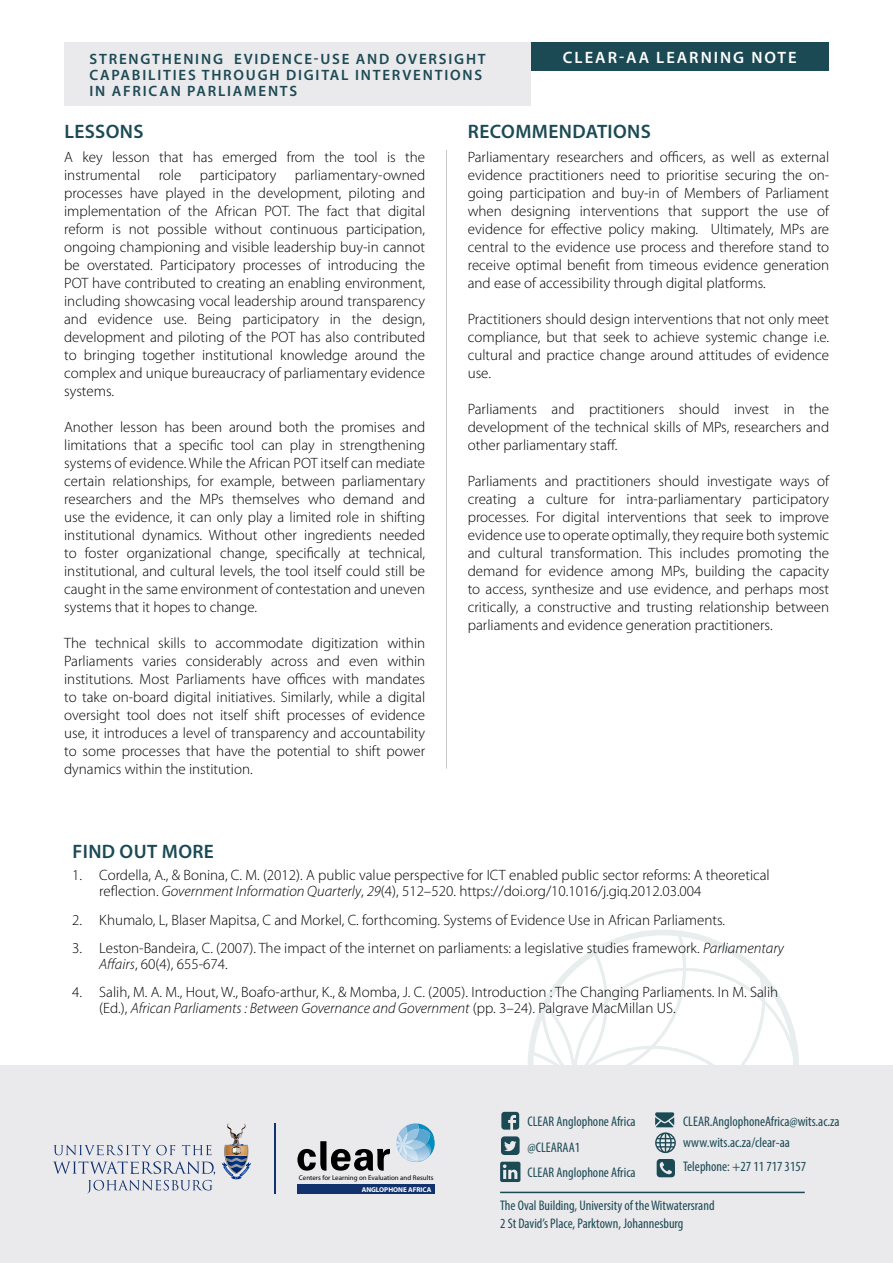
<style>
.page{position:relative;width:893px;height:1263px;background:#fff}
.page>*{position:absolute;margin:0;border:0;box-sizing:border-box;transform-origin:0 0}
.t1{font:600 19.5px "Myriad Pro";letter-spacing:.02em;color:#1b4a55}
.t2{font:600 16.5px "Myriad Pro";letter-spacing:.12em;color:#fff}
.t3{font:300 15px/18px "Myriad Pro";color:#000;text-align:justify}
.t4{font:600 15px/16.2px "Myriad Pro";letter-spacing:.12em;color:#1b4a55}
.t5{font:condensed 13.95px/25.5px "Myriad Pro";color:#1b4a55}
.t6{font:700 7.05px "Myriad Pro";letter-spacing:-.005em;color:#fff}
.t7{font:6.9px "Myriad Pro";color:#000}
.s1{font-style:italic}
</style>
<div class="page">
<hr style="left:446px;top:150px;width:1px;height:619px;background:#c6c6c6">
<div style="left:530px;top:43px;width:299px;height:28px;background:#1b4a55"></div>
<div style="left:64px;top:43px;width:466px;height:63px;background:#eae9eb"></div>
<div style="left:0;top:1065px;width:893px;height:198px;background:#eae9eb"></div>
<div style="left:297px;top:1184px;width:138px;height:10px;background:#12326e"></div>
<svg style="left:297px;top:1141px;width:93px;height:30px"></svg>
<svg style="left:396px;top:1123px;width:39px;height:39px"></svg>
<svg style="left:182px;top:1145px;width:30px;height:10px"></svg>
<svg style="left:54px;top:1145px;width:121px;height:10px"></svg>
<svg style="left:53px;top:1161px;width:162px;height:33px"></svg>
<svg style="left:221px;top:1123px;width:30px;height:56px"></svg>
<hr style="left:274px;top:1123px;width:1px;height:71px;background:#12326e">
<svg style="left:501px;top:1112px;width:18px;height:17px"></svg>
<svg style="left:501px;top:1136px;width:19px;height:19px"></svg>
<svg style="left:500px;top:1162px;width:20px;height:20px"></svg>
<hr style="left:500px;top:1192px;width:305px;height:1px;background:#1b4a55">
<svg style="left:530px;top:932px;width:266px;height:262px"></svg>
<p class="t4" style="left:89px;top:50px;width:398px">STRENGTHENING EVIDENCE-USE AND OVERSIGHT</p>
<p class="t2" style="left:563px;top:47px;width:235px">CLEAR-AA LEARNING NOTE</p>
<p class="t4" style="left:89px;top:67px;width:394px">CAPABILITIES THROUGH DIGITAL INTERVENTIONS<br>IN AFRICAN PARLIAMENTS</p>
<h1 class="t1" style="left:64px;top:119px;width:81px">LESSONS</h1>
<p class="t3" style="left:64px;top:148px;width:363px">A key lesson that has emerged from the tool is the instrumental role participatory parliamentary-owned processes have played in the development, piloting and implementation of the African POT. The fact that digital reform is not possible without continuous participation, ongoing championing and visible leadership buy-in cannot be overstated. Participatory processes of introducing the POT have contributed to creating an enabling environment, including showcasing vocal leadership around transparency and evidence use. Being participatory in the design, development and piloting of the POT has also contributed to bringing together institutional knowledge around the complex and unique bureaucracy of parliamentary evidence systems.</p>
<p class="t3" style="left:64px;top:418px;width:363px">Another lesson has been around both the promises and limitations that a specific tool can play in strengthening systems of evidence. While the African POT itself can mediate certain relationships, for example, between parliamentary researchers and the MPs themselves who demand and use the evidence, it can only play a limited role in shifting institutional dynamics. Without other ingredients needed to foster organizational change, specifically at technical, institutional, and cultural levels, the tool itself could still be caught in the same environment of contestation and uneven systems that it hopes to change.</p>
<p class="t3" style="left:64px;top:634px;width:363px">The technical skills to accommodate digitization within Parliaments varies considerably across and even within institutions. Most Parliaments have offices with mandates to take on-board digital initiatives. Similarly, while a digital oversight tool does not itself shift processes of evidence use, it introduces a level of transparency and accountability to some processes that have the potential to shift power dynamics within the institution.</p>
<h1 class="t1" style="left:468px;top:119px;width:185px">RECOMMENDATIONS</h1>
<p class="t3" style="left:468px;top:148px;width:363px">Parliamentary researchers and officers, as well as external evidence practitioners need to prioritise securing the on&shy;going participation and buy-in of Members of Parliament when designing interventions that support the use of evidence for effective policy making. Ultimately, MPs are central to the evidence use process and therefore stand to receive optimal benefit from timeous evidence generation and ease of accessibility through digital platforms.</p>
<p class="t3" style="left:468px;top:310px;width:363px">Practitioners should design interventions that not only meet compliance, but that seek to achieve systemic change i.e. cultural and practice change around attitudes of evidence use.</p>
<p class="t3" style="left:468px;top:400px;width:363px">Parliaments and practitioners should invest in the development of the technical skills of MPs, researchers and other parliamentary staff.</p>
<p class="t3" style="left:468px;top:472px;width:363px">Parliaments and practitioners should investigate ways of creating a culture for intra-parliamentary participatory processes. For digital interventions that seek to improve evidence use to operate optimally, they require both systemic and cultural transformation. This includes promoting the demand for evidence among MPs, building the capacity to access, synthesize and use evidence, and perhaps most critically, a constructive and trusting relationship between parliaments and evidence generation practitioners.</p>
<h1 class="t1" style="left:72px;top:839px;width:143px">FIND OUT MORE</h1>
<p class="t3" style="left:99px;top:867px;width:672px;line-height:16.2px;text-indent:-27px">1. Cordella, A., &amp; Bonina, C. M. (2012). A public value perspective for ICT enabled public sector reforms: A theoretical reflection. <span class="s1">Government Information Quarterly</span>, <span class="s1">29</span>(4), 512–520. https://doi.org/10.1016/j.giq.2012.03.004</p>
<p class="t3" style="left:72px;top:910px;width:654px">2. Khumalo, L, Blaser Mapitsa, C and Morkel, C. forthcoming. Systems of Evidence Use in African Parliaments.</p>
<p class="t3" style="left:99px;top:940px;width:686px;line-height:16.2px;text-indent:-27px">3. Leston-Bandeira, C. (2007). The impact of the internet on parliaments: a legislative studies framework. <span class="s1">Parliamentary<br>Affairs</span>, 60(4), 655-674.</p>
<p class="t3" style="left:99px;top:984px;width:680px;line-height:16.2px;text-indent:-27px">4. Salih, M. A. M., Hout, W., Boafo-arthur, K., &amp; Momba, J. C. (2005). Introduction : The Changing Parliaments. In M. Salih (Ed.), <span class="s1">African Parliaments : Between Governance and Government</span> (pp. 3–24). Palgrave MacMillan US.</p>
<p class="t7" style="left:299px;top:1173px;width:136px">Centers for Learning on Evaluation and Results</p>
<p class="t6" style="left:362px;top:1184px;width:71px">ANGLOPHONE AFRICA</p>
<p class="t5" style="left:683px;top:1111px;width:158px;line-height:21px">CLEAR.AnglophoneAfrica@wits.ac.za www.wits.ac.za/clear-aa</p>
<p class="t5" style="left:683px;top:1153px;width:125px">Telephone: +27 11 717 3157</p>
<p class="t5" style="left:528px;top:1108px;width:110px">CLEAR Anglophone Africa @CLEARAA1<br>CLEAR Anglophone Africa</p>
<p class="t5" style="left:500px;top:1196px;width:216px;line-height:18px">The Oval Building, University of the Witwatersrand<br>2 St David’s Place, Parktown, Johannesburg</p>
</div>
